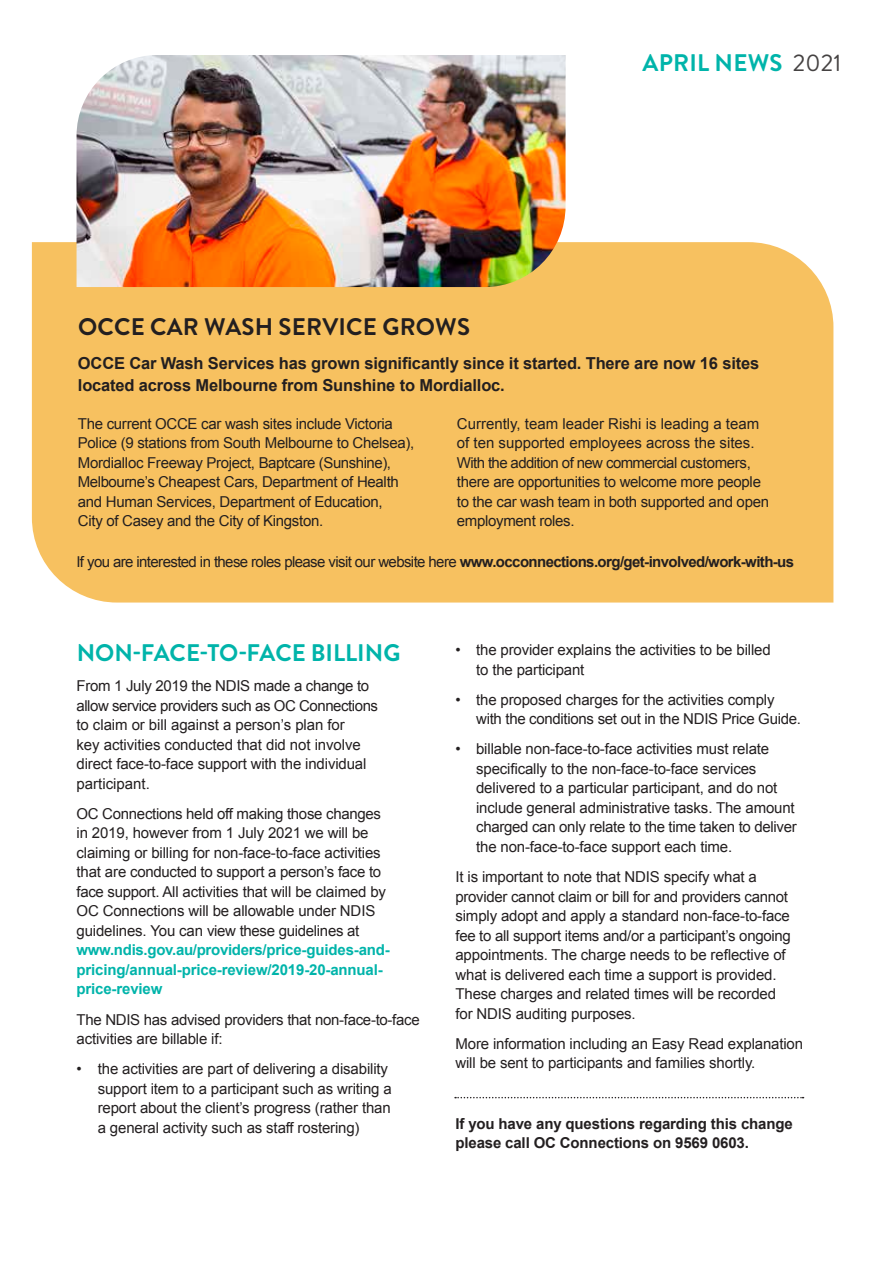
<style>
.page{position:relative;width:893px;height:1263px;background:#fff}
.page>*{position:absolute;margin:0;border:0;box-sizing:border-box;transform-origin:0 0}
.t1{font:700 24px "Brandon Grotesque";color:#00b4aa}
.t2{font:700 24px "Brandon Grotesque";letter-spacing:.01em;color:#231f20}
.t3{font:700 16.5px/22.5px "Arial";letter-spacing:-.01em;color:#231f20}
.t4{font:15px/19.5px "Arial";letter-spacing:-.01em;color:#231f20}
.t5{font:15px "Arial";letter-spacing:-.04em;color:#231f20}
.t6{font:700 15px/19.5px "Arial";letter-spacing:-.01em;color:#00b4aa}
.t7{font:700 15px/19.5px "Arial";letter-spacing:-.01em;color:#231f20}
.s1{font-weight:400;color:#454242}
.s2{font-weight:700}
</style>
<div class="page">
<div style="left:32px;top:242px;width:801px;height:360px;background:#f7c160"></div>
<img style="left:77px;top:55px;width:489px;height:232px">
<svg style="left:455px;top:1097px;width:348px;height:1px"></svg>
<h1 class="t1" style="left:643px;top:46px;width:200px">APRIL NEWS <span class="s1">2021</span></h1>
<h1 class="t2" style="left:78px;top:310px;width:393px">OCCE CAR WASH SERVICE GROWS</h1>
<p class="t3" style="left:78px;top:352px;width:683px">OCCE Car Wash Services has grown significantly since it started. There are now 16 sites located across Melbourne from Sunshine to Mordialloc.</p>
<p class="t4" style="left:78px;top:414px;width:338px">The current OCCE car wash sites include Victoria Police (9 stations from South Melbourne to Chelsea), Mordialloc Freeway Project, Baptcare (Sunshine), Melbourne’s Cheapest Cars, Department of Health and Human Services, Department of Education,<br>City of Casey and the City of Kingston.</p>
<p class="t4" style="left:457px;top:414px;width:314px">Currently, team leader Rishi is leading a team of ten supported employees across the sites.<br>With the addition of new commercial customers, there are opportunities to welcome more people to the car wash team in both supported and open employment roles.</p>
<p class="t5" style="left:76px;top:552px;width:719px">If you are interested in these roles please visit our website here <span class="s2">www.occonnections.org/get-involved/work-with-us</span></p>
<h1 class="t1" style="left:77px;top:636px;width:325px">NON-FACE-TO-FACE BILLING</h1>
<p class="t4" style="left:77px;top:676px;width:303px">From 1 July 2019 the NDIS made a change to allow service providers such as OC Connections to claim or bill against a person’s plan for<br>key activities conducted that did not involve direct face-to-face support with the individual participant.</p>
<p class="t4" style="left:77px;top:804px;width:311px">OC Connections held off making those changes in 2019, however from 1 July 2021 we will be claiming or billing for non-face-to-face activities that are conducted to support a person’s face to face support. All activities that will be claimed by OC Connections will be allowable under NDIS guidelines. You can view these guidelines at</p>
<p class="t6" style="left:77px;top:941px;width:315px">www.ndis.gov.au/providers/price-guides-and&shy;pricing/annual-price-review/2019-20-annual&shy;price-review</p>
<p class="t4" style="left:77px;top:1010px;width:345px">The NDIS has advised providers that non-face-to-face activities are billable if:</p>
<p class="t4" style="left:98px;top:1059px;width:296px;text-indent:-21px">• the activities are part of delivering a disability support item to a participant such as writing a report about the client’s progress (rather than a general activity such as staff rostering)</p>
<p class="t4" style="left:476px;top:640px;width:296px;text-indent:-21px">• the provider explains the activities to be billed to the participant</p>
<p class="t4" style="left:476px;top:690px;width:326px;text-indent:-21px">• the proposed charges for the activities comply with the conditions set out in the NDIS Price Guide.</p>
<p class="t4" style="left:476px;top:740px;width:322px;text-indent:-21px">• billable non-face-to-face activities must relate specifically to the non-face-to-face services delivered to a particular participant, and do not include general administrative tasks. The amount charged can only relate to the time taken to deliver the non-face-to-face support each time.</p>
<p class="t4" style="left:455px;top:867px;width:337px">It is important to note that NDIS specify what a provider cannot claim or bill for and providers cannot simply adopt and apply a standard non-face-to-face fee to all support items and/or a participant’s ongoing appointments. The charge needs to be reflective of what is delivered each time a support is provided.<br>These charges and related times will be recorded for NDIS auditing purposes.</p>
<p class="t4" style="left:455px;top:1034px;width:349px">More information including an Easy Read explanation will be sent to participants and families shortly.</p>
<p class="t7" style="left:455px;top:1114px;width:339px">If you have any questions regarding this change please call OC Connections on 9569 0603.</p>
</div>
